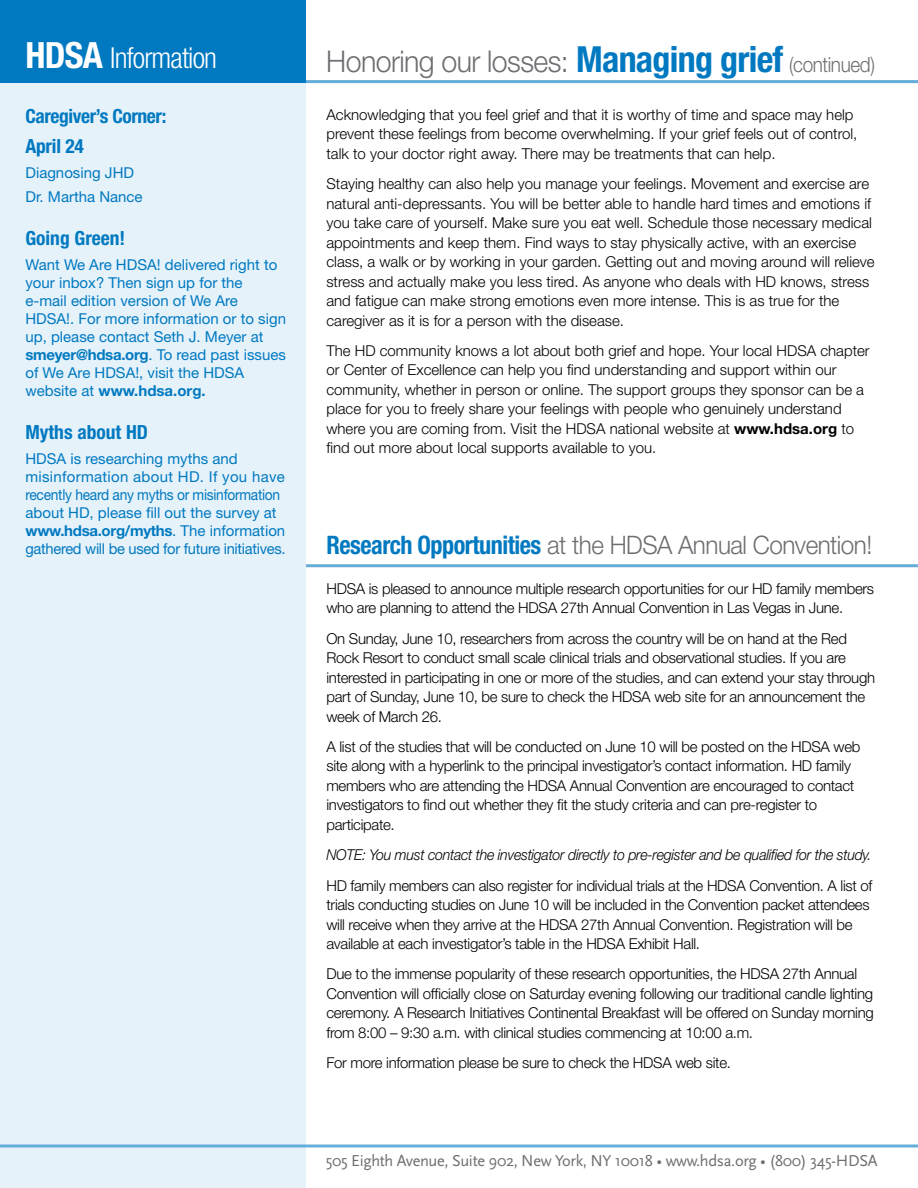
<style>
.page{position:relative;width:918px;height:1188px;background:#fff}
.page>*{position:absolute;margin:0;border:0;box-sizing:border-box;transform-origin:0 0}
.t1{font:300 30px "Helvetica Neue";letter-spacing:-.02em;color:#6d6e71;scale:.95 1}
.t2{font:300 condensed 28.95px "Helvetica Neue";letter-spacing:-.03em;color:#fff}
.t3{font:300 25.5px "Helvetica Neue";letter-spacing:-.02em;color:#6d6e71;scale:.95 1}
.t4{font:700 condensed 19.5px/30px "Helvetica Neue";letter-spacing:-.01em;color:#0079c1}
.t5{font:16.5px "Scala Sans";letter-spacing:-.02em;color:#6d6e71}
.t6{font:300 15px/19.5px "Helvetica Neue";letter-spacing:-.02em;color:#000}
.t7{font:300 15px/19.5px "Helvetica Neue";color:#000}
.t8{font:15px/18px "Helvetica Neue";color:#0079c1}
.t9{font:15px/18px "Helvetica Neue";letter-spacing:-.02em;color:#0079c1}
.t10{font:italic 300 15px "Helvetica Neue";letter-spacing:-.02em;color:#000;scale:.95 1}
.s1{font-weight:700;font-size:36.15px}
.s2{font-weight:700}
.s3{font-weight:700;font-stretch:condensed;font-size:36px;color:#0079c1}
.s4{font-size:21px}
.s5{font-weight:700;font-stretch:condensed;color:#0079c1}
</style>
<div class="page">
<hr style="left:0;top:564px;width:918px;height:3px;background:#66aeda">
<hr style="left:0;top:80px;width:918px;height:3px;background:#66aeda">
<div style="left:0;top:0;width:306px;height:1188px;background:#e6f2f9"></div>
<svg style="left:0;top:1144px;width:918px;height:4px;background:#89c0e2"></svg>
<div style="left:0;top:0;width:306px;height:83px;background:#0079c1"></div>
<h2 class="t2" style="left:25px;top:41px;width:193px"><span class="s1">HDSA</span> Information</h2>
<h3 class="t4" style="left:25px;top:101px;width:142px">Caregiver’s Corner:<br>April 24</h3>
<p class="t8" style="left:25px;top:160px;width:119px;line-height:24.5px">Diagnosing JHD<br>Dr. Martha Nance</p>
<h3 class="t4" style="left:25px;top:223px;width:101px">Going Green!</h3>
<p class="t8" style="left:25px;top:255px;width:262px">Want We Are HDSA! delivered right to your inbox? Then sign up for the e-mail edition version of We Are<br>HDSA!. For more information or to sign up, please contact Seth J. Meyer at <span class="s2">smeyer@hdsa.org</span>. To read past issues of We Are HDSA!, visit the HDSA website at <span class="s2">www.hdsa.org.</span></p>
<h3 class="t4" style="left:25px;top:417px;width:124px">Myths about HD</h3>
<p class="t9" style="left:25px;top:449px;width:262px">HDSA is researching myths and misinformation about HD. If you have recently heard any myths or misinformation about HD, please fill out the survey at <span class="s2">www.hdsa.org/myths</span>. The information gathered will be used for future initiatives.</p>
<h1 class="t1" style="left:326px;top:43px;width:579px">Honoring our losses: <span class="s3">Managing grief</span> <span class="s4">(continued)</span></h1>
<p class="t7" style="left:326px;top:104px;width:532px">Acknowledging that you feel grief and that it is worthy of time and space may help prevent these feelings from become overwhelming. If your grief feels out of control, talk to your doctor right away. There may be treatments that can help.</p>
<p class="t7" style="left:326px;top:174px;width:550px">Staying healthy can also help you manage your feelings. Movement and exercise are natural anti-depressants. You will be better able to handle hard times and emotions if you take care of yourself. Make sure you eat well. Schedule those necessary medical appointments and keep them. Find ways to stay physically active, with an exercise class, a walk or by working in your garden. Getting out and moving around will relieve stress and actually make you less tired. As anyone who deals with HD knows, stress and fatigue can make strong emotions even more intense. This is as true for the caregiver as it is for a person with the disease.</p>
<p class="t7" style="left:326px;top:341px;width:545px">The HD community knows a lot about both grief and hope. Your local HDSA chapter or Center of Excellence can help you find understanding and support within our community, whether in person or online. The support groups they sponsor can be a place for you to freely share your feelings with people who genuinely understand where you are coming from. Visit the HDSA national website at <span class="s2">www.hdsa.org</span> to find out more about local supports available to you.</p>
<h3 class="t3" style="left:326px;top:530px;width:576px"><span class="s5">Research Opportunities</span> at the HDSA Annual Convention!</h3>
<p class="t6" style="left:326px;top:578px;width:549px">HDSA is pleased to announce multiple research opportunities for our HD family members who are planning to attend the HDSA 27th Annual Convention in Las Vegas in June.</p>
<p class="t6" style="left:326px;top:628px;width:550px">On Sunday, June 10, researchers from across the country will be on hand at the Red Rock Resort to conduct small scale clinical trials and observational studies. If you are interested in participating in one or more of the studies, and can extend your stay through part of Sunday, June 10, be sure to check the HDSA web site for an announcement the week of March 26.</p>
<p class="t6" style="left:326px;top:737px;width:536px">A list of the studies that will be conducted on June 10 will be posted on the HDSA web site along with a hyperlink to the principal investigator’s contact information. HD family members who are attending the HDSA Annual Convention are encouraged to contact investigators to find out whether they fit the study criteria and can pre-register to participate.</p>
<p class="t10" style="left:326px;top:846px;width:575px">NOTE: You must contact the investigator directly to pre-register and be qualified for the study.</p>
<p class="t6" style="left:326px;top:875px;width:547px">HD family members can also register for individual trials at the HDSA Convention. A list of trials conducting studies on June 10 will be included in the Convention packet attendees will receive when they arrive at the HDSA 27th Annual Convention. Registration will be available at each investigator’s table in the HDSA Exhibit Hall.</p>
<p class="t6" style="left:326px;top:964px;width:549px">Due to the immense popularity of these research opportunities, the HDSA 27th Annual Convention will officially close on Saturday evening following our traditional candle lighting ceremony. A Research Initiatives Continental Breakfast will be offered on Sunday morning from 8:00 – 9:30 a.m. with clinical studies commencing at 10:00 a.m.</p>
<p class="t6" style="left:326px;top:1053px;width:406px">For more information please be sure to check the HDSA web site.</p>
<p class="t5" style="left:326px;top:1151px;width:553px">505 Eighth Avenue, Suite 902, New York, NY 10018 • www.hdsa.org • (800) 345-HDSA</p>
</div>
